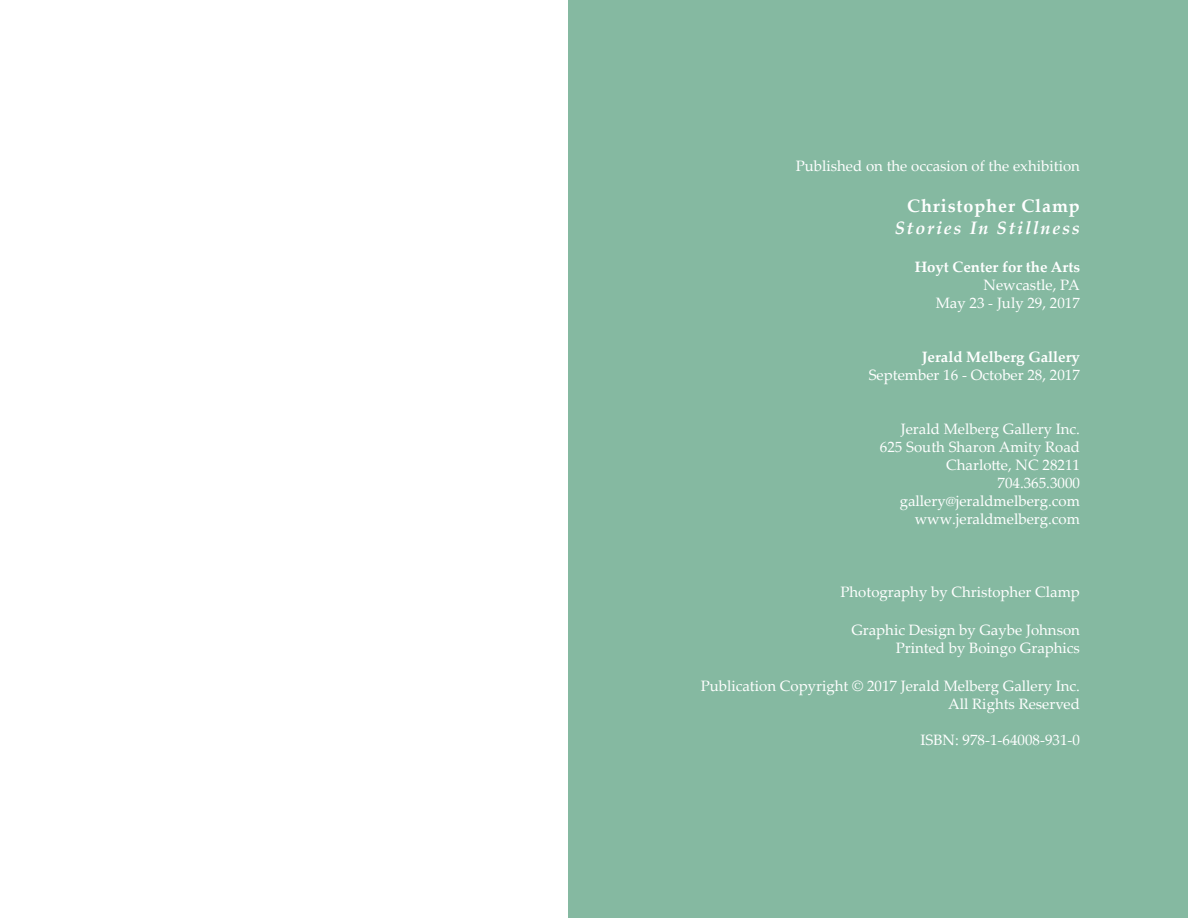
<style>
.page{position:relative;width:1188px;height:918px;background:#fff}
.page>*{position:absolute;margin:0;border:0;box-sizing:border-box;transform-origin:0 0}
.t1{font:italic 700 18px "Palatino Linotype";letter-spacing:.1em;color:#fff}
.t2{font:700 18px "Palatino Linotype";letter-spacing:.05em;color:#fff}
.t3{font:15px "Palatino Linotype";color:#fff}
.t4{font:700 15px "Palatino Linotype";color:#fff}
</style>
<div class="page">
<div style="left:569px;top:0;width:619px;height:918px;background:#85b9a1"></div>
<p class="t3" style="left:796px;top:155px;width:286px">Published on the occasion of the exhibition</p>
<p class="t2" style="left:907px;top:193px;width:174px">Christopher Clamp</p>
<p class="t1" style="left:895px;top:215px;width:187px">Stories In Stillness</p>
<p class="t4" style="left:915px;top:256px;width:167px">Hoyt Center for the Arts</p>
<p class="t3" style="left:984px;top:274px;width:98px">Newcastle, PA</p>
<p class="t3" style="left:936px;top:292px;width:146px">May 23 - July 29, 2017</p>
<p class="t4" style="left:922px;top:346px;width:160px">Jerald Melberg Gallery</p>
<p class="t3" style="left:869px;top:364px;width:213px">September 16 - October 28, 2017</p>
<p class="t3" style="left:901px;top:418px;width:181px">Jerald Melberg Gallery Inc.</p>
<p class="t3" style="left:880px;top:436px;width:202px">625 South Sharon Amity Road</p>
<p class="t3" style="left:946px;top:454px;width:135px">Charlotte, NC 28211</p>
<p class="t3" style="left:998px;top:472px;width:84px">704.365.3000</p>
<p class="t3" style="left:900px;top:490px;width:182px">gallery@jeraldmelberg.com</p>
<p class="t3" style="left:915px;top:508px;width:167px">www.jeraldmelberg.com</p>
<p class="t3" style="left:840px;top:582px;width:241px">Photography by Christopher Clamp</p>
<p class="t3" style="left:851px;top:619px;width:230px">Graphic Design by Gaybe Johnson</p>
<p class="t3" style="left:896px;top:637px;width:186px">Printed by Boingo Graphics</p>
<p class="t3" style="left:701px;top:675px;width:381px">Publication Copyright © 2017 Jerald Melberg Gallery Inc.</p>
<p class="t3" style="left:948px;top:693px;width:133px">All Rights Reserved</p>
<p class="t3" style="left:920px;top:729px;width:161px">ISBN: 978-1-64008-931-0</p>
</div>
